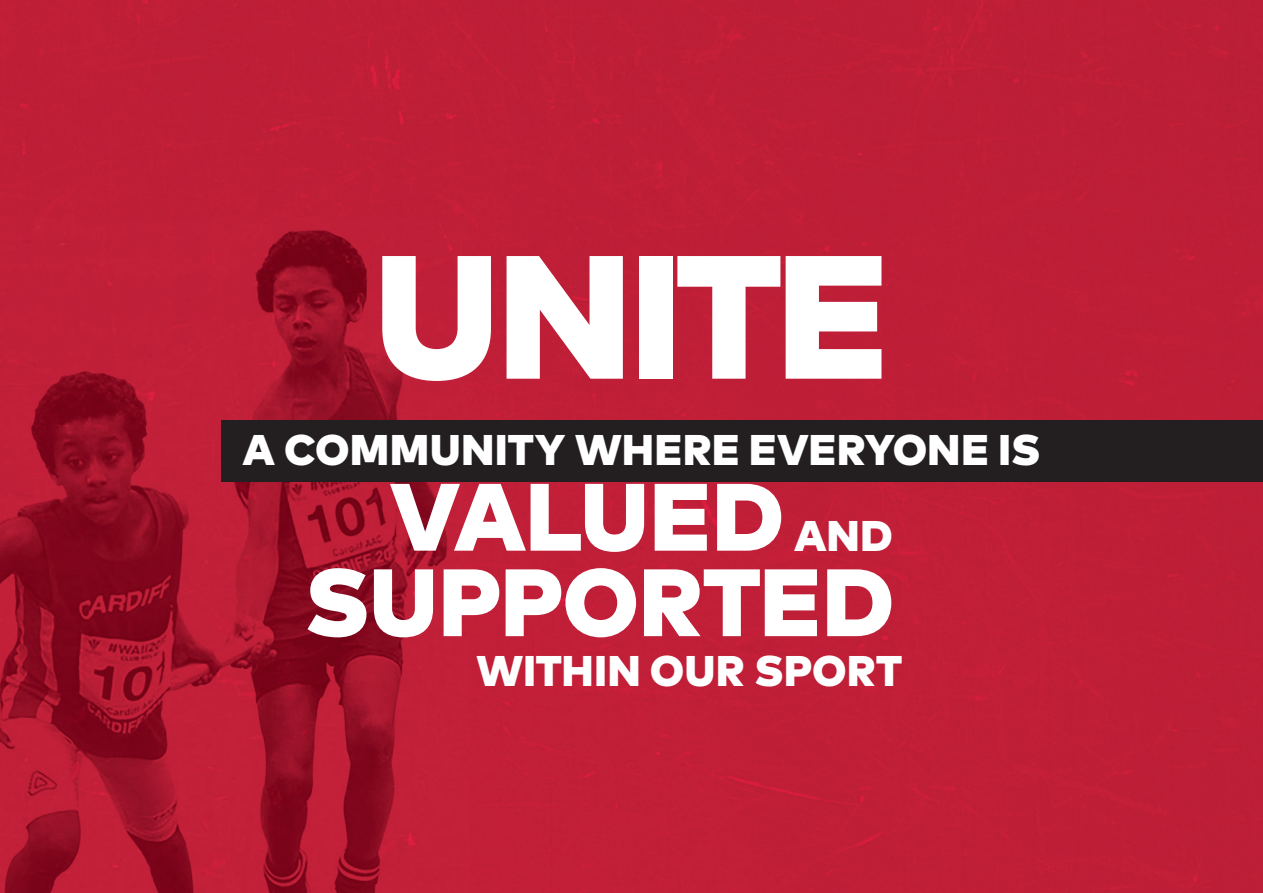
<style>
.page{position:relative;width:1263px;height:893px;background:#fff}
.page>*{position:absolute;margin:0;border:0;box-sizing:border-box;transform-origin:0 0}
.t1{font:900 175.2px "Mark Pro";letter-spacing:-.02em;color:#fff}
.t2{font:900 95.4px "Mark Pro";color:#fff}
.t3{font:900 42.9px "Mark Pro";letter-spacing:.015em;color:#fff}
</style>
<div class="page">
<div style="left:422px;top:0;width:841px;height:893px;background:#bf1e37"></div>
<div style="left:0;top:0;width:422px;height:218px;background:#bf1e37"></div>
<img style="left:0;top:218px;width:469px;height:675px">
<div style="left:222px;top:420px;width:1041px;height:61px;background:#231f20"></div>
<h1 class="t1" style="left:374px;top:181px;width:516px">UNITE</h1>
<p class="t3" style="left:242px;top:416px;width:799px">A COMMUNITY WHERE EVERYONE IS</p>
<h2 class="t2" style="left:390px;top:443px;width:395px">VALUED</h2>
<p class="t3" style="left:794px;top:502px;width:100px">AND</p>
<h2 class="t2" style="left:305px;top:528px;width:590px">SUPPORTED</h2>
<p class="t3" style="left:476px;top:637px;width:427px">WITHIN OUR SPORT</p>
</div>
